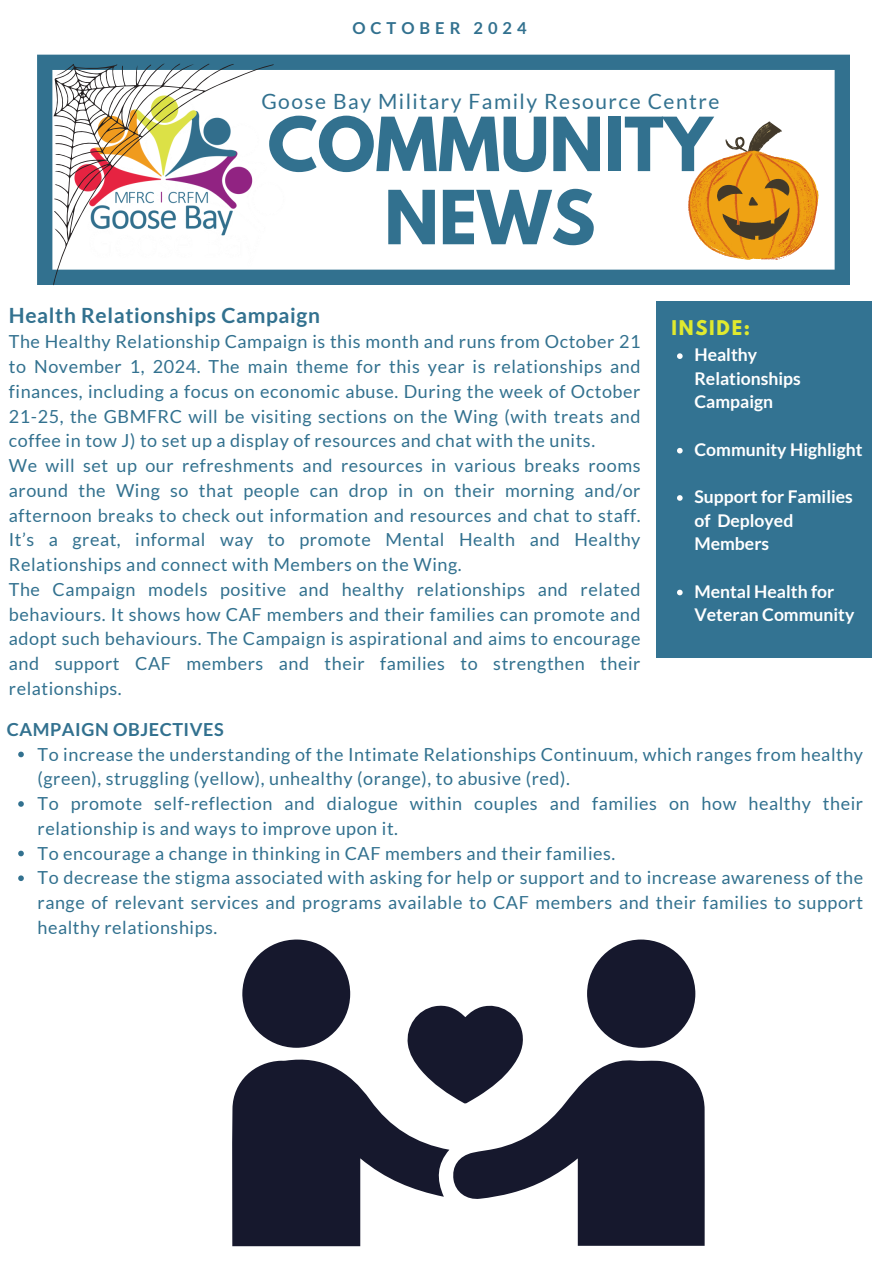
<style>
.page{position:relative;width:894px;height:1264px;background:#fff}
.page>*{position:absolute;margin:0;border:0;box-sizing:border-box;transform-origin:0 0}
.t1{font:700 66px/73.2px "League Spartan";color:#32718f;text-align:center}
.t2{font:21px "Lato";letter-spacing:.07em;color:#32718f}
.t3{font:700 21px "Lato";letter-spacing:.03em;color:#32718f}
.t4{font:18px/24.8px "Lato";letter-spacing:.03em;color:#32718f;text-align:justify}
.t5{font:700 18px "Lato";letter-spacing:.03em;color:#32718f}
.t6{font:700 18px "League Spartan";letter-spacing:.1em;color:#e0ea2f}
.t7{font:700 17.55px/23.7px "Lato";color:#fff}
.t8{font:700 16.5px "Lato";letter-spacing:.3em;color:#32718f}
</style>
<div class="page">
<svg style="left:37px;top:55px;width:812px;height:230px"></svg>
<div style="left:656px;top:301px;width:215px;height:357px;background:#337392"></div>
<img style="left:37px;top:62px;width:283px;height:224px">
<svg style="left:687px;top:121px;width:131px;height:139px"></svg>
<svg style="left:53px;top:64px;width:221px;height:221px"></svg>
<svg style="left:524px;top:1060px;width:180px;height:185px;fill:#16182d"></svg>
<svg style="left:232px;top:939px;width:292px;height:307px"></svg>
<div style="left:586px;top:939px;width:109px;height:108px;background:#16182d;border-radius:50%"></div>
<svg style="left:677px;top:353px;width:5px;height:6px"></svg>
<svg style="left:677px;top:448px;width:5px;height:5px"></svg>
<svg style="left:677px;top:495px;width:5px;height:6px"></svg>
<svg style="left:677px;top:589px;width:5px;height:6px"></svg>
<svg style="left:18px;top:751px;width:6px;height:6px"></svg>
<svg style="left:18px;top:801px;width:6px;height:5px"></svg>
<svg style="left:18px;top:850px;width:6px;height:6px"></svg>
<svg style="left:18px;top:875px;width:6px;height:6px"></svg>
<p class="t8" style="left:352px;top:17px;width:176px">OCTOBER 2024</p>
<h3 class="t2" style="left:261px;top:88px;width:459px">Goose Bay Military Family Resource Centre</h3>
<p class="t1" style="left:267px;top:116px;width:446px">COMMUNITY<br>NEWS</p>
<h2 class="t3" style="left:9px;top:303px;width:312px">Health Relationships Campaign</h2>
<h1 class="t4" style="left:9px;top:329px;width:633px">The Healthy Relationship Campaign is this month and runs from October 21 to November 1, 2024. The main theme for this year is relationships and finances, including a focus on economic abuse. During the week of October 21-25, the GBMFRC will be visiting sections on the Wing (with treats and coffee in tow J) to set up a display of resources and chat with the units.</h1>
<p class="t4" style="left:9px;top:452px;width:633px">We will set up our refreshments and resources in various breaks rooms around the Wing so that people can drop in on their morning and/or afternoon breaks to check out information and resources and chat to staff.<br>It’s a great, informal way to promote Mental Health and Healthy Relationships and connect with Members on the Wing.</p>
<p class="t4" style="left:9px;top:576px;width:633px">The Campaign models positive and healthy relationships and related behaviours. It shows how CAF members and their families can promote and adopt such behaviours. The Campaign is aspirational and aims to encourage and support CAF members and their families to strengthen their relationships.</p>
<p class="t6" style="left:671px;top:318px;width:80px">INSIDE:</p>
<p class="t7" style="left:694px;top:342px;width:108px">Healthy<br>Relationships<br>Campaign</p>
<p class="t7" style="left:694px;top:437px;width:169px">Community Highlight</p>
<p class="t7" style="left:694px;top:484px;width:160px">Support for Families of Deployed<br>Members</p>
<p class="t7" style="left:694px;top:579px;width:161px">Mental Health for<br>Veteran Community</p>
<p class="t5" style="left:7px;top:718px;width:218px">CAMPAIGN OBJECTIVES</p>
<p class="t4" style="left:38px;top:741px;width:826px">To increase the understanding of the Intimate Relationships Continuum, which ranges from healthy (green), struggling (yellow), unhealthy (orange), to abusive (red).</p>
<p class="t4" style="left:38px;top:790px;width:826px">To promote self-reflection and dialogue within couples and families on how healthy their relationship is and ways to improve upon it.</p>
<h3 class="t4" style="left:38px;top:840px;width:579px">To encourage a change in thinking in CAF members and their families.</h3>
<p class="t4" style="left:38px;top:865px;width:826px">To decrease the stigma associated with asking for help or support and to increase awareness of the range of relevant services and programs available to CAF members and their families to support healthy relationships.</p>
</div>
